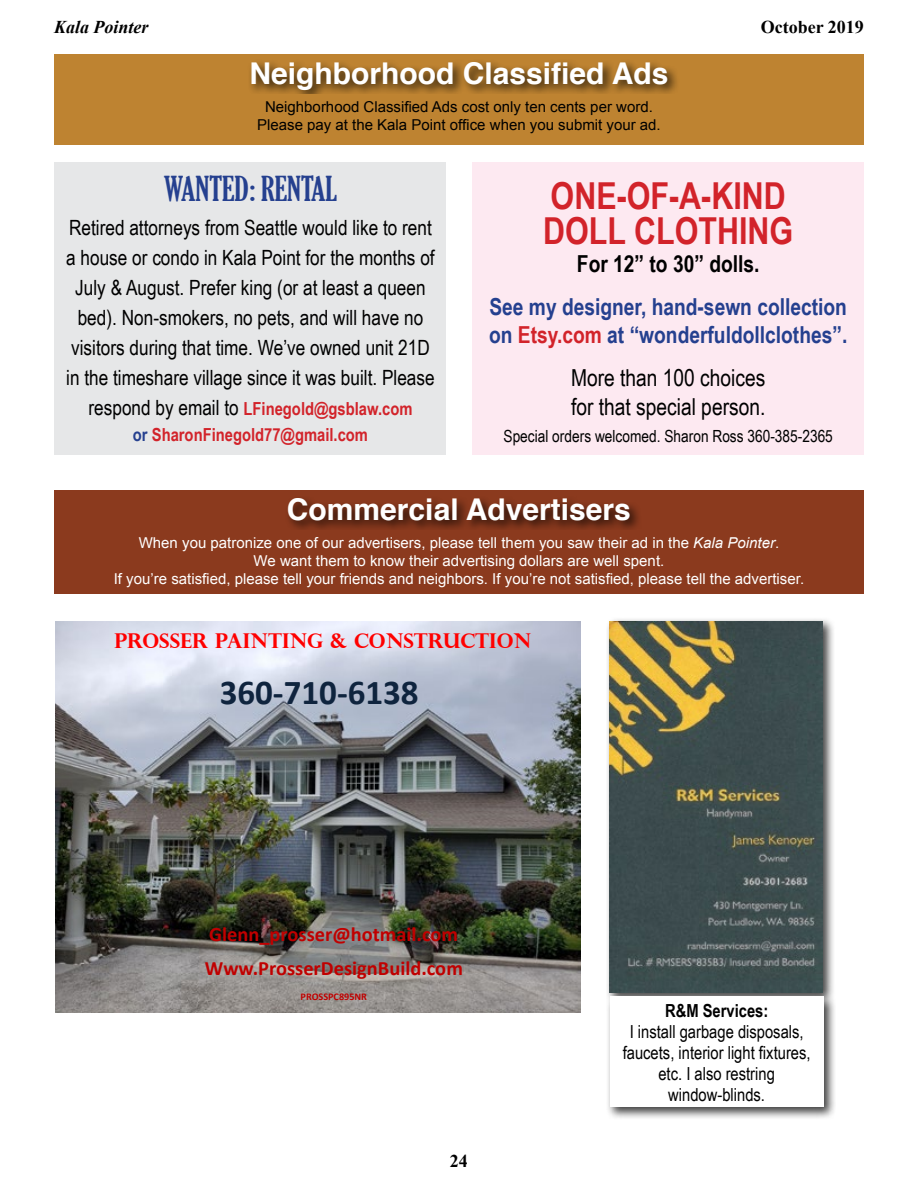
<style>
.page{position:relative;width:918px;height:1188px;background:#fff}
.page>*{position:absolute;margin:0;border:0;box-sizing:border-box;transform-origin:0 0}
.t1{font:700 37.2px/35.1px "Arial Narrow";color:#d2232a}
.t2{font:700 35.1px "Calibri";color:#0f243e}
.t3{font:extra-condensed 33px "Gloucester";color:#25408f}
.t4{font:700 30px "Helvetica";color:#fff}
.t5{font:700 23.4px/28px "Arial Narrow";color:#25408f}
.t6{font:23.4px/28px "Arial Narrow";color:#000}
.t7{font:700 23.4px "Arial Narrow";color:#000}
.t8{font:21px/30px "Arial Narrow";color:#000;text-align:center}
.t9{font:700 20.4px/34px "Calibri";color:#c00000}
.t10{font:700 20.4px "Perpetua Titling";color:#f00}
.t11{font:18px/21px "Arial Narrow";color:#000;text-align:center}
.t12{font:700 18px/26.1px "Arial Narrow";color:#d2232a;text-align:center}
.t13{font:700 18px "Times New Roman";color:#000}
.t14{font:700 18px "Arial Narrow";color:#000}
.t15{font:italic 700 18px "Times New Roman";color:#000}
.t16{font:16.8px "Arial Narrow";color:#000}
.t17{font:15px/18px "Arial";color:#fff;text-align:center}
.t18{font:15px/18px "Arial";color:#000;text-align:center}
.t19{font:700 10.2px "Calibri";color:#c00000}
.s1{font-weight:400;font-size:21px;color:#000}
.s2{color:#25408f}
.s3{color:#d2232a}
.s4{font-style:italic}
</style>
<div class="page">
<div style="left:54px;top:490px;width:810px;height:41px;background:#8b3a1e"></div>
<div style="left:284px;top:495px;width:358px;height:38px;background:#000;opacity:.75"></div>
<div style="left:54px;top:531px;width:810px;height:63px;background:#8b3a1e"></div>
<div style="left:472px;top:162px;width:392px;height:292px;background:#fde9f1"></div>
<div style="left:54px;top:54px;width:810px;height:40px;background:#be8331"></div>
<div style="left:247px;top:59px;width:433px;height:44px;background:#000;opacity:.75"></div>
<div style="left:54px;top:94px;width:810px;height:51px;background:#be8331"></div>
<img style="left:55px;top:621px;width:525px;height:391px">
<div style="left:606px;top:617px;width:231px;height:503px;background:#000;opacity:.75"></div>
<img style="left:609px;top:621px;width:213px;height:372px">
<div style="left:610px;top:997px;width:214px;height:110px;background:#fff"></div>
<div style="left:55px;top:162px;width:391px;height:292px;background:#e6e7e8"></div>
<p class="t15" style="left:54px;top:15px;width:96px">Kala Pointer</p>
<p class="t13" style="left:761px;top:15px;width:105px">October 2019</p>
<h3 class="t4" style="left:250px;top:49px;width:420px">Neighborhood Classified Ads</h3>
<p class="t18" style="left:257px;top:98px;width:405px">Neighborhood Classified Ads cost only ten cents per word.<br>Please pay at the Kala Point office when you submit your ad.</p>
<h3 class="t3" style="left:164px;top:169px;width:175px">WANTED: RENTAL</h3>
<p class="t8" style="left:66px;top:212px;width:370px">Retired attorneys from Seattle would like to rent a house or condo in Kala Point for the months of July &amp; August. Prefer king (or at least a queen bed). Non-smokers, no pets, and will have no visitors during that time. We’ve owned unit 21D in the timeshare village since it was built. Please</p>
<p class="t12" style="left:89px;top:395px;width:325px"><span class="s1">respond by email to</span> LFinegold@gsblaw.com <span class="s2">or</span> SharonFinegold77@gmail.com</p>
<h1 class="t1" style="left:543px;top:178px;width:251px">ONE-OF-A-KIND<br>DOLL CLOTHING</h1>
<p class="t7" style="left:577px;top:250px;width:184px">For 12” to 30” dolls.</p>
<p class="t5" style="left:489px;top:293px;width:360px">See my designer, hand-sewn collection on <span class="s3">Etsy.com</span> at “wonderfuldollclothes”.</p>
<p class="t6" style="left:571px;top:363px;width:196px">More than 100 choices for that special person.</p>
<p class="t16" style="left:504px;top:424px;width:331px">Special orders welcomed. Sharon Ross 360-385-2365</p>
<h3 class="t4" style="left:287px;top:486px;width:346px">Commercial Advertisers</h3>
<p class="t17" style="left:114px;top:534px;width:692px">When you patronize one of our advertisers, please tell them you saw their ad in the <span class="s4">Kala Pointer</span>.<br>We want them to know their advertising dollars are well spent.<br>If you’re satisfied, please tell your friends and neighbors. If you’re not satisfied, please tell the advertiser.</p>
<p class="t10" style="left:114px;top:628px;width:418px">PROSSER PAINTING &amp; CONSTRUCTION</p>
<h2 class="t2" style="left:220px;top:667px;width:200px">360-710-6138</h2>
<p class="t9" style="left:205px;top:917px;width:260px">Glenn_prosser@hotmail.com<br>Www.ProsserDesignBuild.com</p>
<p class="t19" style="left:301px;top:989px;width:68px">PROSSPC895NR</p>
<p class="t13" style="left:450px;top:1149px;width:19px">24</p>
<p class="t14" style="left:665px;top:1000px;width:105px">R&amp;M Services:</p>
<p class="t11" style="left:623px;top:1020px;width:189px">I install garbage disposals, faucets, interior light fixtures, etc. I also restring window-blinds.</p>
</div>
